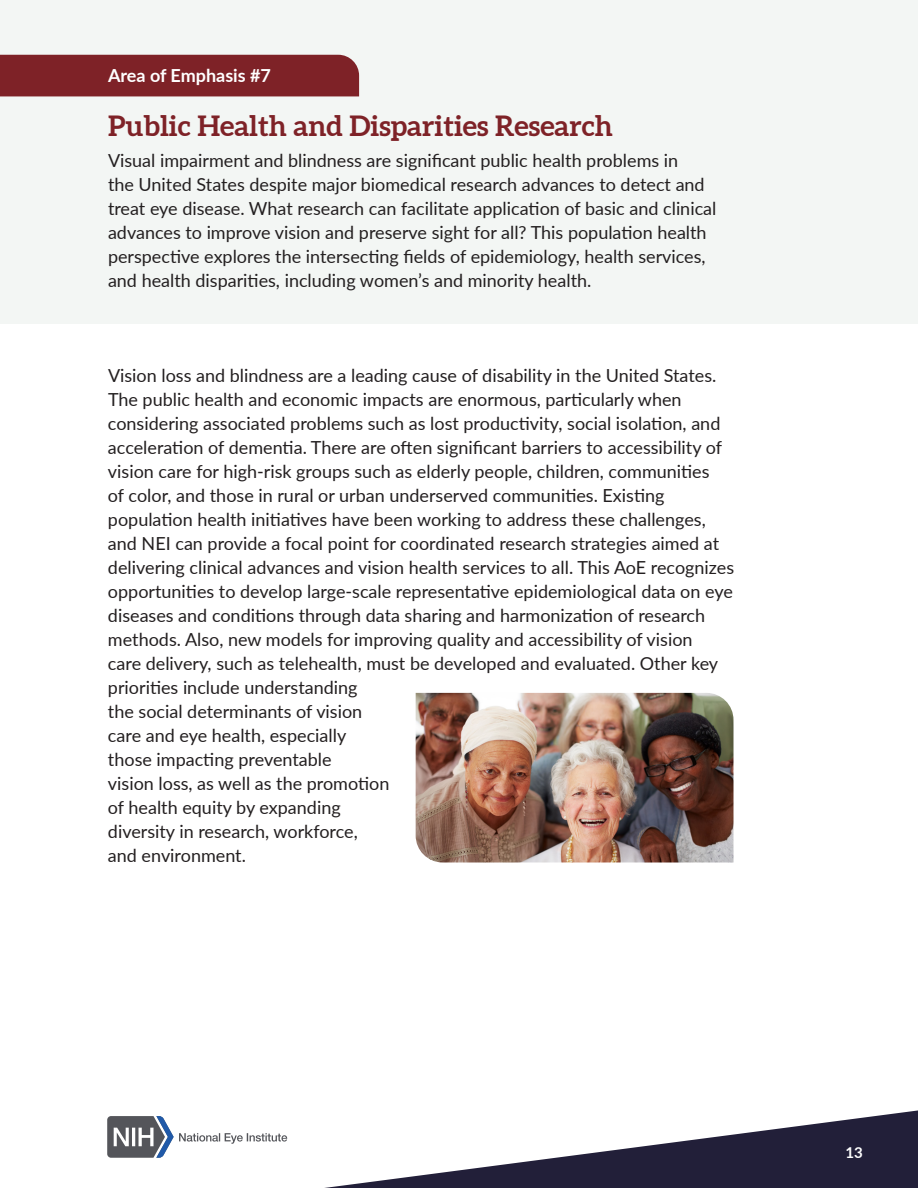
<style>
.page{position:relative;width:918px;height:1188px;background:#fff}
.page>*{position:absolute;margin:0;border:0;box-sizing:border-box;transform-origin:0 0}
.t1{font:700 28.5px "Aleo";color:#7e2227}
.t2{font:18px/24px "Lato";color:#231f20}
.t3{font:700 18px "Lato";color:#fff}
.t4{font:700 15px "Lato";color:#fff}
</style>
<div class="page">
<svg style="left:287px;top:1110px;width:631px;height:78px"></svg>
<div style="left:0;top:0;width:918px;height:324px;background:#f3f6f4"></div>
<div style="left:0;top:55px;width:359px;height:41px;background:#7e2227"></div>
<img style="left:416px;top:693px;width:317px;height:170px">
<svg style="left:107px;top:1116px;width:180px;height:42px"></svg>
<h3 class="t3" style="left:108px;top:62px;width:164px">Area of Emphasis #7</h3>
<h3 class="t1" style="left:108px;top:109px;width:507px">Public Health and Disparities Research</h3>
<p class="t2" style="left:108px;top:148px;width:610px">Visual impairment and blindness are significant public health problems in<br>the United States despite major biomedical research advances to detect and treat eye disease. What research can facilitate application of basic and clinical advances to improve vision and preserve sight for all? This population health perspective explores the intersecting fields of epidemiology, health services, and health disparities, including women’s and minority health.</p>
<p class="t2" style="left:108px;top:363px;width:628px">Vision loss and blindness are a leading cause of disability in the United States.<br>The public health and economic impacts are enormous, particularly when considering associated problems such as lost productivity, social isolation, and acceleration of dementia. There are often significant barriers to accessibility of vision care for high-risk groups such as elderly people, children, communities<br>of color, and those in rural or urban underserved communities. Existing population health initiatives have been working to address these challenges, and NEI can provide a focal point for coordinated research strategies aimed at delivering clinical advances and vision health services to all. This AoE recognizes opportunities to develop large-scale representative epidemiological data on eye diseases and conditions through data sharing and harmonization of research methods. Also, new models for improving quality and accessibility of vision<br>care delivery, such as telehealth, must be developed and evaluated. Other key priorities include understanding<br>the social determinants of vision<br>care and eye health, especially<br>those impacting preventable<br>vision loss, as well as the promotion<br>of health equity by expanding<br>diversity in research, workforce,<br>and environment.</p>
<p class="t4" style="left:846px;top:1141px;width:19px">13</p>
</div>
